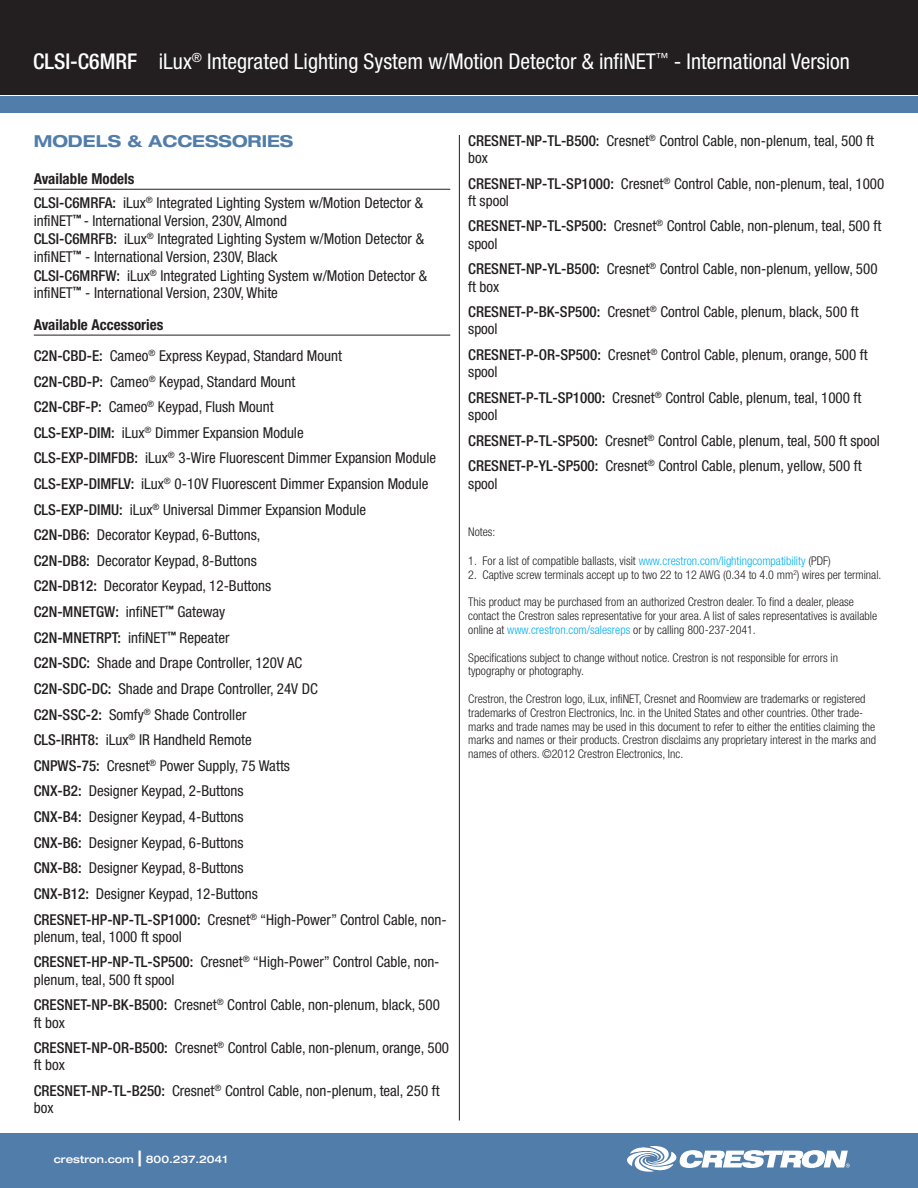
<style>
.page{position:relative;width:918px;height:1188px;background:#fff}
.page>*{position:absolute;margin:0;border:0;box-sizing:border-box;transform-origin:0 0}
.t1{font:condensed 21.75px "Helvetica Neue LT Std";color:#fff}
.SPECIFICATIONS_title{font:700 expanded 16.5px "Helvetica Neue LT Std";color:#517daa}
.spec_description{font:condensed 15px/17.2px "Helvetica Neue LT Std";color:#231f20}
.available_models_hea{font:700 condensed 15px "Helvetica Neue LT Std";color:#231f20}
.endnote{font:300 condensed 12px/13.8px "Helvetica Neue LT Std";color:#231f20}
.t2{font:500 expanded 10.5px "Helvetica Neue LT Std";color:#fff}
.s1{font-weight:500}
.s2{font-size:21px}
.s3{color:#00aeef}
</style>
<div class="page">
<div style="left:0;top:0;width:918px;height:94px;background:#231f20"></div>
<div style="left:0;top:96px;width:918px;height:16px;background:#517daa"></div>
<div style="left:0;top:1134px;width:918px;height:54px;background:#517daa"></div>
<svg style="left:627px;top:1146px;width:223px;height:26px"></svg>
<hr style="left:34px;top:189px;width:416px;height:1px;background:#231f20">
<hr style="left:34px;top:335px;width:416px;height:1px;background:#231f20">
<hr style="left:459px;top:135px;width:1px;height:985px;background:#231f20">
<h1 class="t1" style="left:33px;top:49px;width:818px"><span class="s1">CLSI-C6MRF</span> iLux<sup>®</sup> Integrated Lighting System w/Motion Detector &amp; infiNET<sup>™</sup> - International Version</h1>
<p class="SPECIFICATIONS_title" style="left:34px;top:131px;width:261px">MODELS &amp; ACCESSORIES</p>
<p class="available_models_hea" style="left:34px;top:170px;width:102px">Available Models</p>
<p class="spec_description" style="left:34px;top:194px;width:391px"><span class="s1">CLSI-C6MRFA:</span> iLux<sup>®</sup> Integrated Lighting System w/Motion Detector &amp; infiNET<sup>™</sup> - International Version, 230V, Almond</p>
<p class="spec_description" style="left:34px;top:230px;width:392px"><span class="s1">CLSI-C6MRFB:</span> iLux<sup>®</sup> Integrated Lighting System w/Motion Detector &amp; infiNET<sup>™</sup> - International Version, 230V, Black</p>
<p class="spec_description" style="left:34px;top:266px;width:395px"><span class="s1">CLSI-C6MRFW:</span> iLux<sup>®</sup> Integrated Lighting System w/Motion Detector &amp; infiNET<sup>™</sup> - International Version, 230V, White</p>
<p class="available_models_hea" style="left:34px;top:316px;width:131px">Available Accessories</p>
<p class="spec_description" style="left:34px;top:347px;width:310px"><span class="s1">C2N-CBD-E:</span> Cameo<sup>®</sup> Express Keypad, Standard Mount</p>
<p class="spec_description" style="left:34px;top:372px;width:263px"><span class="s1">C2N-CBD-P:</span> Cameo<sup>®</sup> Keypad, Standard Mount</p>
<p class="spec_description" style="left:34px;top:398px;width:241px"><span class="s1">C2N-CBF-P:</span> Cameo<sup>®</sup> Keypad, Flush Mount</p>
<p class="spec_description" style="left:34px;top:424px;width:271px"><span class="s1">CLS-EXP-DIM:</span> iLux<sup>®</sup> Dimmer Expansion Module</p>
<p class="spec_description" style="left:34px;top:449px;width:404px"><span class="s1">CLS-EXP-DIMFDB:</span> iLux<sup>®</sup> 3-Wire Fluorescent Dimmer Expansion Module</p>
<p class="spec_description" style="left:34px;top:475px;width:396px"><span class="s1">CLS-EXP-DIMFLV:</span> iLux<sup>®</sup> 0-10V Fluorescent Dimmer Expansion Module</p>
<p class="spec_description" style="left:34px;top:501px;width:334px"><span class="s1">CLS-EXP-DIMU:</span> iLux<sup>®</sup> Universal Dimmer Expansion Module</p>
<p class="spec_description" style="left:34px;top:526px;width:228px"><span class="s1">C2N-DB6:</span> Decorator Keypad, 6-Buttons,</p>
<p class="spec_description" style="left:34px;top:552px;width:225px"><span class="s1">C2N-DB8:</span> Decorator Keypad, 8-Buttons</p>
<p class="spec_description" style="left:34px;top:577px;width:239px"><span class="s1">C2N-DB12:</span> Decorator Keypad, 12-Buttons</p>
<p class="spec_description" style="left:34px;top:603px;width:193px"><span class="s1">C2N-MNETGW:</span> infiNET<sup>™</sup> Gateway</p>
<p class="spec_description" style="left:34px;top:629px;width:197px"><span class="s1">C2N-MNETRPT:</span> infiNET<sup>™</sup> Repeater</p>
<p class="spec_description" style="left:34px;top:654px;width:270px"><span class="s1">C2N-SDC:</span> Shade and Drape Controller, 120V AC</p>
<p class="spec_description" style="left:34px;top:680px;width:286px"><span class="s1">C2N-SDC-DC:</span> Shade and Drape Controller, 24V DC</p>
<p class="spec_description" style="left:34px;top:706px;width:214px"><span class="s1">C2N-SSC-2:</span> Somfy<sup>®</sup> Shade Controller</p>
<p class="spec_description" style="left:34px;top:731px;width:220px"><span class="s1">CLS-IRHT8:</span> iLux<sup>®</sup> IR Handheld Remote</p>
<p class="spec_description" style="left:34px;top:757px;width:258px"><span class="s1">CNPWS-75:</span> Cresnet<sup>®</sup> Power Supply, 75 Watts</p>
<p class="spec_description" style="left:34px;top:782px;width:211px"><span class="s1">CNX-B2:</span> Designer Keypad, 2-Buttons</p>
<p class="spec_description" style="left:34px;top:808px;width:211px"><span class="s1">CNX-B4:</span> Designer Keypad, 4-Buttons</p>
<p class="spec_description" style="left:34px;top:834px;width:211px"><span class="s1">CNX-B6:</span> Designer Keypad, 6-Buttons</p>
<p class="spec_description" style="left:34px;top:859px;width:211px"><span class="s1">CNX-B8:</span> Designer Keypad, 8-Buttons</p>
<p class="spec_description" style="left:34px;top:885px;width:226px"><span class="s1">CNX-B12:</span> Designer Keypad, 12-Buttons</p>
<p class="spec_description" style="left:34px;top:911px;width:415px"><span class="s1">CRESNET-HP-NP-TL-SP1000:</span> Cresnet<sup>®</sup> “High-Power” Control Cable, non&shy;plenum, teal, 1000 ft spool</p>
<p class="spec_description" style="left:34px;top:953px;width:407px"><span class="s1">CRESNET-HP-NP-TL-SP500:</span> Cresnet<sup>®</sup> “High-Power” Control Cable, non&shy;plenum, teal, 500 ft spool</p>
<p class="spec_description" style="left:34px;top:996px;width:408px"><span class="s1">CRESNET-NP-BK-B500:</span> Cresnet<sup>®</sup> Control Cable, non-plenum, black, 500 ft box</p>
<p class="spec_description" style="left:34px;top:1039px;width:417px"><span class="s1">CRESNET-NP-OR-B500:</span> Cresnet<sup>®</sup> Control Cable, non-plenum, orange, 500 ft box</p>
<p class="spec_description" style="left:34px;top:1082px;width:407px"><span class="s1">CRESNET-NP-TL-B250:</span> Cresnet<sup>®</sup> Control Cable, non-plenum, teal, 250 ft box</p>
<p class="t2" style="left:54px;top:1153px;width:175px">crestron.com <span class="s2">|</span> 800.237.2041</p>
<p class="spec_description" style="left:468px;top:132px;width:407px"><span class="s1">CRESNET-NP-TL-B500:</span> Cresnet<sup>®</sup> Control Cable, non-plenum, teal, 500 ft box</p>
<p class="spec_description" style="left:468px;top:175px;width:418px"><span class="s1">CRESNET-NP-TL-SP1000:</span> Cresnet<sup>®</sup> Control Cable, non-plenum, teal, 1000 ft spool</p>
<p class="spec_description" style="left:468px;top:217px;width:415px"><span class="s1">CRESNET-NP-TL-SP500:</span> Cresnet<sup>®</sup> Control Cable, non-plenum, teal, 500 ft spool</p>
<p class="spec_description" style="left:468px;top:260px;width:411px"><span class="s1">CRESNET-NP-YL-B500:</span> Cresnet<sup>®</sup> Control Cable, non-plenum, yellow, 500 ft box</p>
<p class="spec_description" style="left:468px;top:303px;width:392px"><span class="s1">CRESNET-P-BK-SP500:</span> Cresnet<sup>®</sup> Control Cable, plenum, black, 500 ft spool</p>
<p class="spec_description" style="left:468px;top:346px;width:401px"><span class="s1">CRESNET-P-OR-SP500:</span> Cresnet<sup>®</sup> Control Cable, plenum, orange, 500 ft spool</p>
<p class="spec_description" style="left:468px;top:389px;width:395px"><span class="s1">CRESNET-P-TL-SP1000:</span> Cresnet<sup>®</sup> Control Cable, plenum, teal, 1000 ft spool</p>
<p class="spec_description" style="left:468px;top:432px;width:413px"><span class="s1">CRESNET-P-TL-SP500:</span> Cresnet<sup>®</sup> Control Cable, plenum, teal, 500 ft spool</p>
<p class="spec_description" style="left:468px;top:457px;width:395px"><span class="s1">CRESNET-P-YL-SP500:</span> Cresnet<sup>®</sup> Control Cable, plenum, yellow, 500 ft spool</p>
<p class="endnote" style="left:468px;top:525px;width:29px">Notes:</p>
<p class="endnote" style="left:468px;top:554px;width:364px">1. For a list of compatible ballasts, visit <span class="s3">www.crestron.com/lightingcompatibility</span> (PDF)</p>
<p class="endnote" style="left:468px;top:568px;width:415px">2. Captive screw terminals accept up to two 22 to 12 AWG (0.34 to 4.0 mm<sup>2</sup>) wires per terminal.</p>
<p class="endnote" style="left:468px;top:595px;width:410px">This product may be purchased from an authorized Crestron dealer. To find a dealer, please contact the Crestron sales representative for your area. A list of sales representatives is available online at <span class="s3">www.crestron.com/salesreps</span> or by calling 800-237-2041.</p>
<p class="endnote" style="left:468px;top:650px;width:371px">Specifications subject to change without notice. Crestron is not responsible for errors in typography or photography.</p>
<p class="endnote" style="left:468px;top:692px;width:409px">Crestron, the Crestron logo, iLux, infiNET, Cresnet and Roomview are trademarks or registered trademarks of Crestron Electronics, Inc. in the United States and other countries. Other trade&shy;marks and trade names may be used in this document to refer to either the entities claiming the marks and names or their products. Crestron disclaims any proprietary interest in the marks and names of others. ©2012 Crestron Electronics, Inc.</p>
</div>
